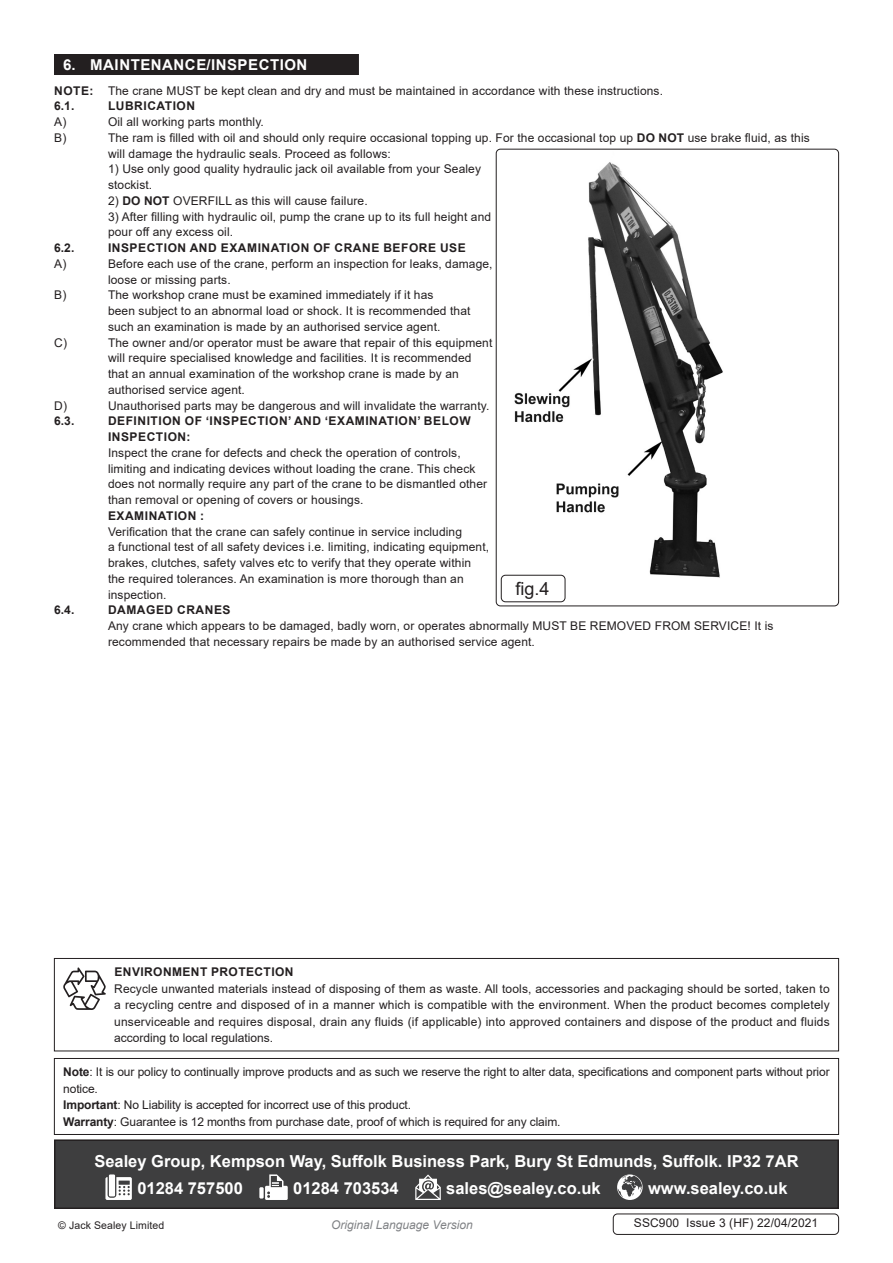
<style>
.page{position:relative;width:893px;height:1263px;background:#fff}
.page>*{position:absolute;margin:0;border:0;box-sizing:border-box;transform-origin:0 0}
.t1{font:18px "Arial";color:#231f20}
.Footer_Contact_Infor{font:700 16.5px "Arial";color:#fff}
.t2{font:700 15px "Arial";letter-spacing:.035em;color:#fff}
.Body{font:12px/15.8px "Arial";letter-spacing:.01em;color:#231f20}
.Enviroment_Protectio{font:12px/16.5px "Arial";color:#231f20;text-align:justify}
.Important_Notificati{font:12px/16.5px "Arial";letter-spacing:-.01em;color:#231f20}
.Enviroment_Protectio-2{font:700 12px "Arial";letter-spacing:.045em;color:#231f20}
.Body__Footer{font:12px "Arial";letter-spacing:.01em;color:#231f20}
.Body-2{font:700 12px "Arial";letter-spacing:.045em;color:#231f20}
.t3{font:italic 12px "Arial";color:#808285}
.Body__Justified__7pt{font:10.5px "Arial";letter-spacing:.01em;color:#231f20}
.s1{font-weight:700}
</style>
<div class="page">
<div style="left:54px;top:54px;width:305px;height:21px;background:#231f20"></div>
<img style="left:496px;top:149px;width:343px;height:457px">
<div style="left:496px;top:149px;width:343px;height:457px;border:1px solid #231f20;border-radius:4px"></div>
<div style="left:501px;top:575px;width:64px;height:27px;border:1px solid #231f20;border-radius:4px"></div>
<div style="left:54px;top:958px;width:785px;height:93px;border:1px solid #231f20"></div>
<svg style="left:63px;top:967px;width:43px;height:43px"></svg>
<div style="left:55px;top:1140px;width:783px;height:68px;background:#3e3e3f"></div>
<svg style="left:105px;top:1177px;width:27px;height:23px"></svg>
<div style="left:109px;top:1174px;width:6px;height:22px;background:#fff"></div>
<div style="left:259px;top:1187px;width:5px;height:11px;background:#fff"></div>
<svg style="left:265px;top:1174px;width:23px;height:26px"></svg>
<svg style="left:415px;top:1174px;width:26px;height:26px"></svg>
<svg style="left:617px;top:1174px;width:26px;height:26px"></svg>
<div style="left:54px;top:1139px;width:785px;height:70px;border:2px solid #231f20"></div>
<div style="left:54px;top:1058px;width:785px;height:77px;border:1px solid #231f20"></div>
<div style="left:613px;top:1213px;width:226px;height:22px;border:1px solid #231f20;border-radius:4px"></div>
<p class="t2" style="left:63px;top:54px;width:246px">6. MAINTENANCE/INSPECTION</p>
<p class="Body" style="left:54px;top:82px;width:610px"><span class="s1">NOTE:</span> The crane MUST be kept clean and dry and must be maintained in accordance with these instructions.</p>
<p class="Enviroment_Protectio-2" style="left:54px;top:98px;width:22px">6.1.</p>
<p class="Enviroment_Protectio-2" style="left:108px;top:98px;width:89px">LUBRICATION</p>
<p class="Body" style="left:54px;top:114px;width:14px">A)</p>
<p class="Body" style="left:108px;top:114px;width:157px">Oil all working parts monthly.</p>
<p class="Body" style="left:54px;top:130px;width:14px">B)</p>
<p class="Body" style="left:108px;top:130px;width:703px">The ram is filled with oil and should only require occasional topping up. For the occasional top up <span class="s1">DO NOT</span> use brake fluid, as this will damage the hydraulic seals. Proceed as follows:</p>
<p class="Body" style="left:108px;top:161px;width:375px">1) Use only good quality hydraulic jack oil available from your Sealey stockist.</p>
<p class="Body" style="left:108px;top:193px;width:261px">2) <span class="s1">DO NOT</span> OVERFILL as this will cause failure.</p>
<p class="Body" style="left:108px;top:208px;width:385px">3) After filling with hydraulic oil, pump the crane up to its full height and pour off any excess oil.</p>
<p class="Enviroment_Protectio-2" style="left:54px;top:239px;width:22px">6.2.</p>
<p class="Enviroment_Protectio-2" style="left:108px;top:239px;width:359px">INSPECTION AND EXAMINATION OF CRANE BEFORE USE</p>
<p class="Body" style="left:54px;top:256px;width:14px">A)</p>
<p class="Body" style="left:108px;top:256px;width:386px">Before each use of the crane, perform an inspection for leaks, damage, loose or missing parts.</p>
<p class="Body" style="left:54px;top:287px;width:14px">B)</p>
<p class="Body" style="left:108px;top:287px;width:364px">The workshop crane must be examined immediately if it has<br>been subject to an abnormal load or shock. It is recommended that such an examination is made by an authorised service agent.</p>
<p class="Body" style="left:54px;top:334px;width:14px">C)</p>
<p class="Body" style="left:108px;top:334px;width:386px">The owner and/or operator must be aware that repair of this equipment will require specialised knowledge and facilities. It is recommended that an annual examination of the workshop crane is made by an authorised service agent.</p>
<p class="Body" style="left:54px;top:397px;width:14px">D)</p>
<p class="Body" style="left:108px;top:397px;width:383px">Unauthorised parts may be dangerous and will invalidate the warranty.</p>
<p class="Enviroment_Protectio-2" style="left:54px;top:413px;width:22px">6.3.</p>
<p class="Enviroment_Protectio-2" style="left:108px;top:413px;width:364px">DEFINITION OF ‘INSPECTION’ AND ‘EXAMINATION’ BELOW</p>
<p class="Body-2" style="left:108px;top:428px;width:84px">INSPECTION:</p>
<p class="Body" style="left:108px;top:445px;width:381px">Inspect the crane for defects and check the operation of controls, limiting and indicating devices without loading the crane. This check does not normally require any part of the crane to be dismantled other than removal or opening of covers or housings.</p>
<p class="Body-2" style="left:108px;top:507px;width:98px">EXAMINATION :</p>
<p class="Body" style="left:108px;top:523px;width:383px">Verification that the crane can safely continue in service including<br>a functional test of all safety devices i.e. limiting, indicating equipment, brakes, clutches, safety valves etc to verify that they operate within the required tolerances. An examination is more thorough than an inspection.</p>
<p class="Enviroment_Protectio-2" style="left:54px;top:602px;width:22px">6.4.</p>
<p class="Enviroment_Protectio-2" style="left:108px;top:602px;width:124px">DAMAGED CRANES</p>
<p class="Body" style="left:108px;top:618px;width:667px">Any crane which appears to be damaged, badly worn, or operates abnormally MUST BE REMOVED FROM SERVICE! It is recommended that necessary repairs be made by an authorised service agent.</p>
<p class="t1" style="left:515px;top:576px;width:36px">fig.4</p>
<p class="Enviroment_Protectio-2" style="left:114px;top:963px;width:181px">ENVIRONMENT PROTECTION</p>
<p class="Enviroment_Protectio" style="left:114px;top:980px;width:717px">Recycle unwanted materials instead of disposing of them as waste. All tools, accessories and packaging should be sorted, taken to a recycling centre and disposed of in a manner which is compatible with the environment. When the product becomes completely unserviceable and requires disposal, drain any fluids (if applicable) into approved containers and dispose of the product and fluids according to local regulations.</p>
<p class="Important_Notificati" style="left:63px;top:1063px;width:768px"><span class="s1">Note</span>: It is our policy to continually improve products and as such we reserve the right to alter data, specifications and component parts without prior notice.</p>
<p class="Important_Notificati" style="left:63px;top:1096px;width:349px"><span class="s1">Important</span>: No Liability is accepted for incorrect use of this product.</p>
<p class="Important_Notificati" style="left:63px;top:1113px;width:499px"><span class="s1">Warranty</span>: Guarantee is 12 months from purchase date, proof of which is required for any claim.</p>
<p class="Footer_Contact_Infor" style="left:94px;top:1149px;width:706px">Sealey Group, Kempson Way, Suffolk Business Park, Bury St Edmunds, Suffolk. IP32 7AR</p>
<p class="Footer_Contact_Infor" style="left:137px;top:1176px;width:107px">01284 757500</p>
<p class="Footer_Contact_Infor" style="left:293px;top:1176px;width:107px">01284 703534</p>
<p class="Footer_Contact_Infor" style="left:446px;top:1176px;width:156px">sales@sealey.co.uk</p>
<p class="Footer_Contact_Infor" style="left:648px;top:1176px;width:141px">www.sealey.co.uk</p>
<p class="Body__Justified__7pt" style="left:58px;top:1218px;width:108px">© Jack Sealey Limited</p>
<p class="t3" style="left:331px;top:1217px;width:143px">Original Language Version</p>
<p class="Body__Footer" style="left:634px;top:1215px;width:186px">SSC900 Issue 3 (HF) 22/04/2021</p>
</div>
